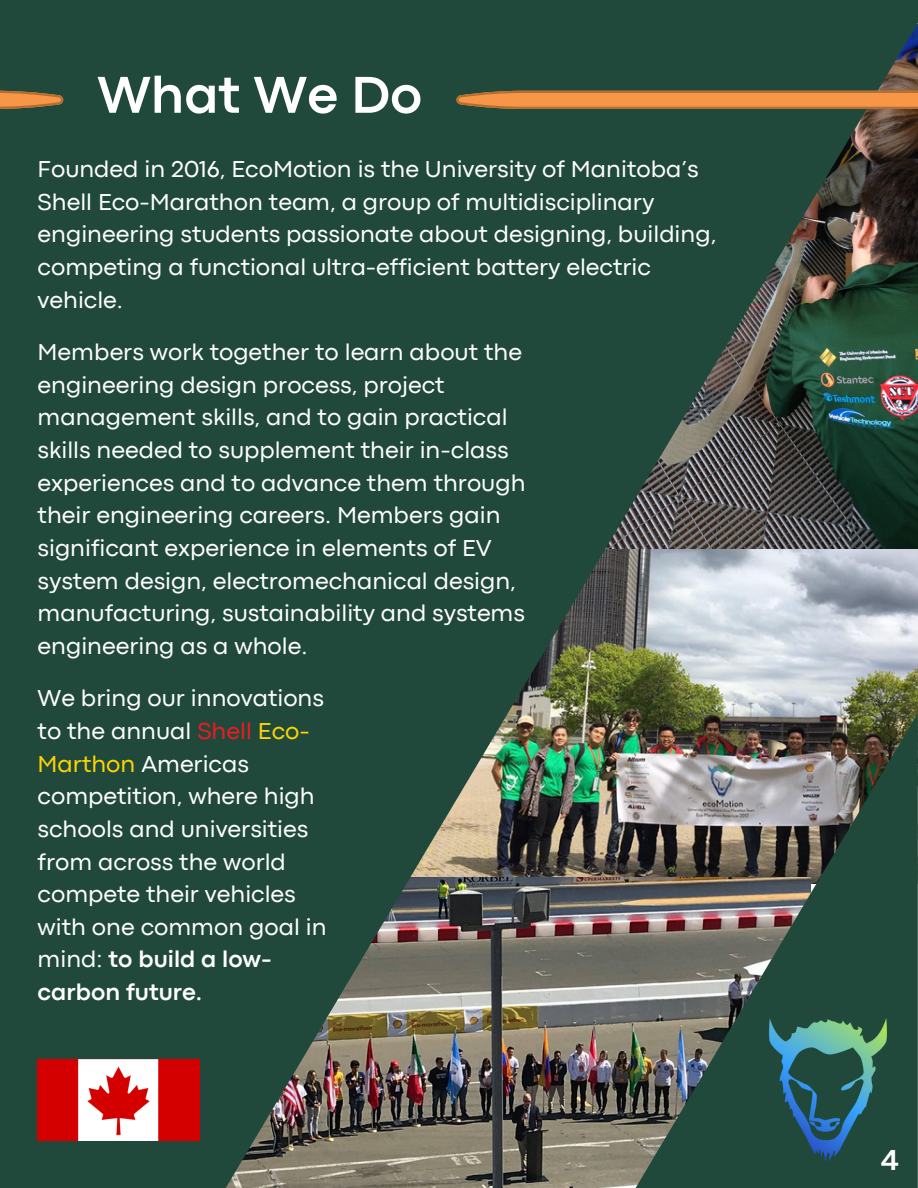
<style>
.page{position:relative;width:918px;height:1188px;background:#fff}
.page>*{position:absolute;margin:0;border:0;box-sizing:border-box;transform-origin:0 0}
.t1{font:700 54px "Codec Pro";color:#fff}
.t2{font:700 30px "Codec Pro";color:#fff}
.t3{font:24px/32.7px "Codec Pro";color:#fff}
.s1{color:#ed1b22}
.s2{color:#fdd502}
.s3{font-weight:700}
</style>
<div class="page">
<img style="left:0;top:1px;width:918px;height:1187px">
<img style="left:636px;top:713px;width:282px;height:475px">
<img style="left:762px;top:1009px;width:129px;height:153px">
<img style="left:38px;top:1060px;width:162px;height:81px">
<svg style="left:456px;top:91px;width:462px;height:18px;background:#e18a41"></svg>
<svg style="left:0;top:91px;width:63px;height:18px"></svg>
<p class="t1" style="left:97px;top:76px;width:327px">What We Do</p>
<p class="t3" style="left:38px;top:155px;width:680px">Founded in 2016, EcoMotion is the University of Manitoba’s Shell Eco-Marathon team, a group of multidisciplinary engineering students passionate about designing, building, competing a functional ultra-efficient battery electric vehicle.</p>
<p class="t3" style="left:38px;top:338px;width:489px">Members work together to learn about the engineering design process, project management skills, and to gain practical skills needed to supplement their in-class experiences and to advance them through their engineering careers. Members gain significant experience in elements of EV system design, electromechanical design, manufacturing, sustainability and systems engineering as a whole.</p>
<p class="t3" style="left:38px;top:684px;width:291px">We bring our innovations to the annual <span class="s1">Shell</span> <span class="s2">Eco-<br>Marthon</span> Americas competition, where high schools and universities from across the world compete their vehicles with one common goal in mind: <span class="s3">to build a low&shy;carbon future.</span></p>
<p class="t2" style="left:881px;top:1149px;width:19px">4</p>
</div>
